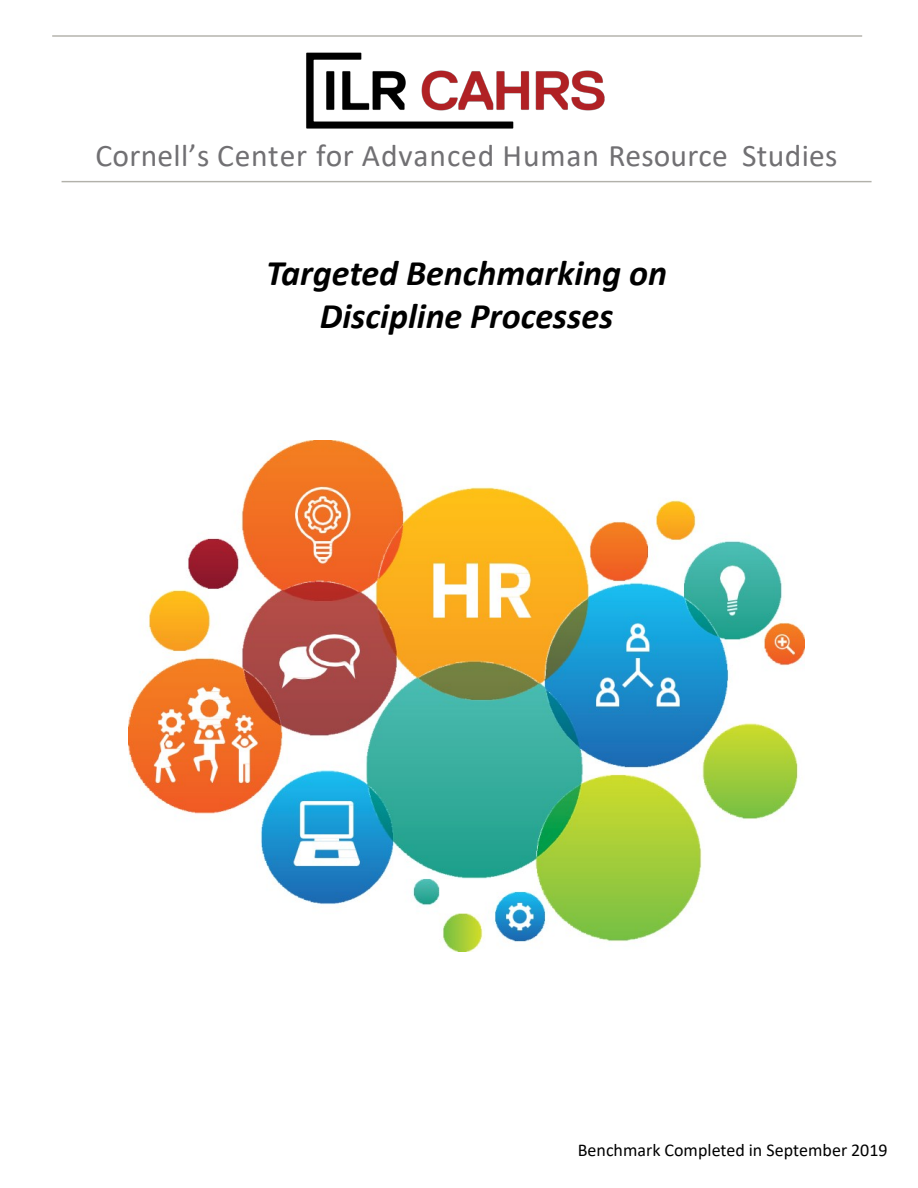
<style>
.page{position:relative;width:918px;height:1188px;background:#fff}
.page>*{position:absolute;margin:0;border:0;box-sizing:border-box;transform-origin:0 0}
.t1{font:italic 700 36px "Calibri";color:#000}
.t2{font:31.5px "Calibri";letter-spacing:.01em;color:#717073}
.t3{font:18px "Calibri";color:#000}
</style>
<div class="page">
<hr style="left:62px;top:181px;width:810px;height:1px;background:#b2b1aa">
<hr style="left:52px;top:35px;width:810px;height:2px;background:#b2b1aa">
<img style="left:267px;top:35px;width:376px;height:94px">
<img style="left:128px;top:441px;width:677px;height:510px">
<h1 class="t2" style="left:95px;top:134px;width:744px">Cornell’s Center for Advanced Human Resource Studies</h1>
<p class="t1" style="left:266px;top:248px;width:402px">Targeted Benchmarking on</p>
<p class="t1" style="left:320px;top:291px;width:295px">Discipline Processes</p>
<p class="t3" style="left:578px;top:1138px;width:311px">Benchmark Completed in September 2019</p>
</div>
